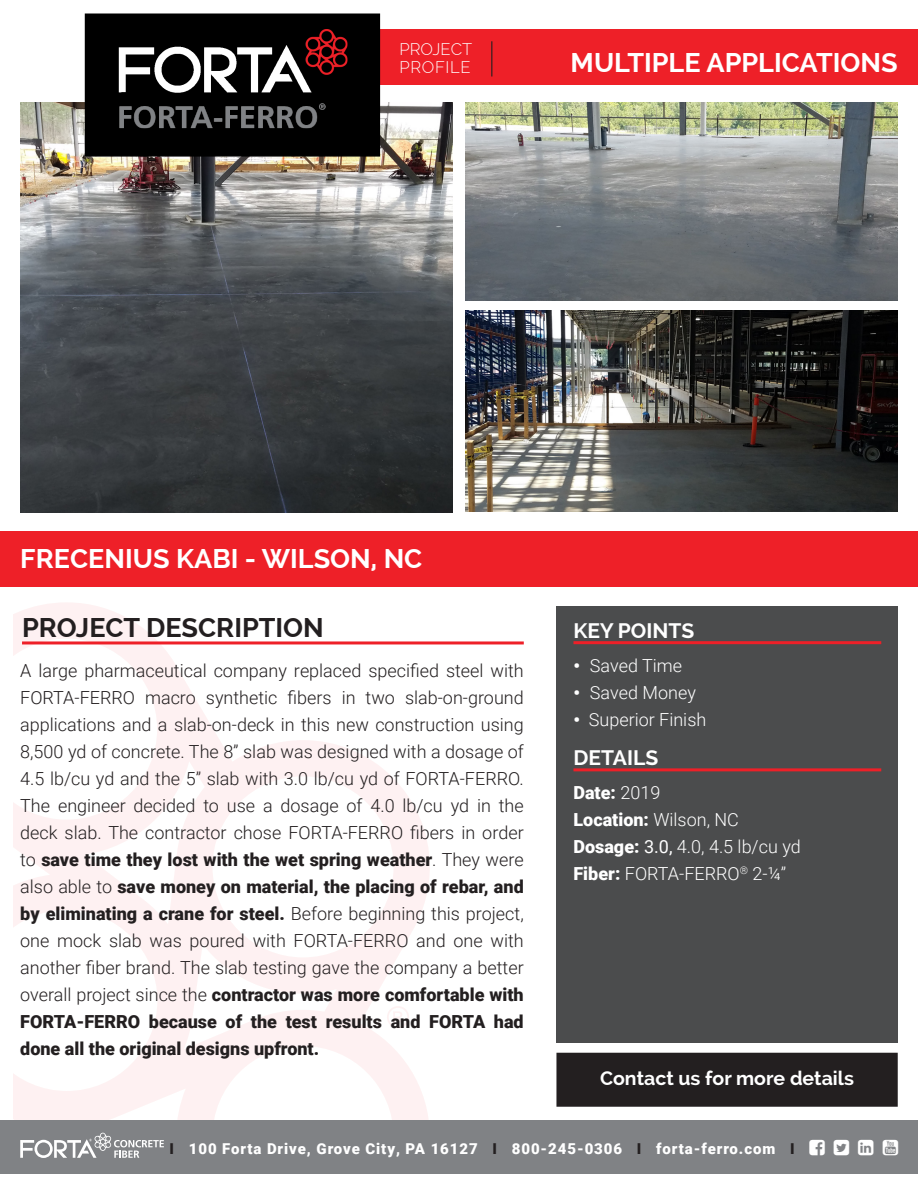
<style>
.page{position:relative;width:918px;height:1188px;background:#fff}
.page>*{position:absolute;margin:0;border:0;box-sizing:border-box;transform-origin:0 0}
.Project___Location{font:700 27px "Raleway";color:#fff}
.Application{font:700 27px "Raleway";color:#fff}
.Project_Description{font:700 27px "Raleway";color:#231f20}
.Key_Points___Details{font:700 21px "Raleway";color:#fff}
.More_Details{font:700 19.5px "Raleway";color:#fff}
.Description_Body{font:300 18px/27px "Roboto";color:#231f20;text-align:justify}
.Bullets{font:300 18px "Roboto";color:#fff}
.t1{font:900 18px "Roboto";color:#fff}
.t2{font:300 16.5px "Raleway";color:#fff}
.t3{font:300 16.5px "Raleway";letter-spacing:.04em;color:#fff}
.t4{font:900 15px "Roboto";letter-spacing:.06em;color:#fff}
.s1{font-weight:900}
.s2{font-weight:300}
.s3{font-weight:400}
.s4{color:#231f20}
</style>
<div class="page">
<svg style="left:14px;top:603px;width:416px;height:517px"></svg>
<svg style="left:387px;top:1006px;width:22px;height:22px"></svg>
<div style="left:556px;top:606px;width:342px;height:436px;background:#4b4c4d"></div>
<div style="left:0;top:531px;width:918px;height:56px;background:#ee2028"></div>
<hr style="left:22px;top:641px;width:502px;height:3px;background:#ee2028">
<hr style="left:573px;top:641px;width:308px;height:3px;background:#ee2028">
<hr style="left:573px;top:768px;width:308px;height:3px;background:#ee2028">
<div style="left:0;top:1120px;width:918px;height:54px;background:#808285"></div>
<div style="left:380px;top:29px;width:538px;height:56px;background:#ee2028"></div>
<hr style="left:491px;top:41px;width:1px;height:36px;background:#231f20">
<div style="left:557px;top:1053px;width:340px;height:53px;background:#231f20"></div>
<div style="left:556px;top:1053px;width:342px;height:54px;border:2px solid #231f20"></div>
<svg style="left:20px;top:1133px;width:144px;height:25px"></svg>
<img style="left:20px;top:103px;width:433px;height:410px">
<img style="left:465px;top:103px;width:433px;height:197px">
<img style="left:465px;top:310px;width:433px;height:202px">
<div style="left:85px;top:14px;width:295px;height:143px;background:#000;border:2px solid #000"></div>
<img style="left:118px;top:29px;width:229px;height:100px">
<p class="t2" style="left:400px;top:40px;width:74px">PROJECT</p>
<p class="t3" style="left:400px;top:58px;width:73px">PROFILE</p>
<p class="Application" style="left:571px;top:47px;width:329px">MULTIPLE APPLICATIONS</p>
<p class="Project___Location" style="left:20px;top:543px;width:404px">FRECENIUS KABI - WILSON, NC</p>
<p class="Project_Description" style="left:22px;top:612px;width:303px">PROJECT DESCRIPTION</p>
<p class="Key_Points___Details" style="left:573px;top:618px;width:122px">KEY POINTS</p>
<p class="Bullets" style="left:573px;top:653px;width:110px"><span class="s1">•</span> Saved Time</p>
<p class="Bullets" style="left:573px;top:680px;width:124px"><span class="s1">•</span> Saved Money</p>
<p class="Bullets" style="left:573px;top:707px;width:134px"><span class="s1">•</span> Superior Finish</p>
<p class="Key_Points___Details" style="left:573px;top:746px;width:86px">DETAILS</p>
<p class="t1" style="left:573px;top:780px;width:88px">Date: <span class="s2">2019</span></p>
<p class="t1" style="left:573px;top:807px;width:167px">Location: <span class="s2">Wilson, NC</span></p>
<p class="Bullets" style="left:573px;top:834px;width:229px"><span class="s1">Dosage:</span> <span class="s3">3.0,</span> 4.0, 4.5 lb/cu yd</p>
<p class="Bullets" style="left:573px;top:861px;width:214px"><span class="s1">Fiber:</span> FORTA-FERRO<sup>®</sup> 2-¼”</p>
<p class="Description_Body" style="left:20px;top:656px;width:505px">A large pharmaceutical company replaced specified steel with FORTA-FERRO macro synthetic fibers in two slab-on-ground applications and a slab-on-deck in this new construction using 8,500 yd of concrete. The 8” slab was designed with a dosage of 4.5 lb/cu yd and the 5” slab with 3.0 lb/cu yd of FORTA-FERRO.<br>The engineer decided to use a dosage of 4.0 lb/cu yd in the deck slab. The contractor chose FORTA-FERRO fibers in order to <span class="s1">save time they lost with the wet spring weather</span>. They were also able to <span class="s1">save money on material, the placing of rebar, and by eliminating a crane for steel.</span> Before beginning this project, one mock slab was poured with FORTA-FERRO and one with another fiber brand. The slab testing gave the company a better overall project since the <span class="s1">contractor was more comfortable with FORTA-FERRO because of the test results and FORTA had done all the original designs upfront.</span></p>
<p class="More_Details" style="left:600px;top:1067px;width:255px">Contact us for more details</p>
<p class="t4" style="left:170px;top:1138px;width:627px"><span class="s4">I</span> 100 Forta Drive, Grove City, PA 16127 <span class="s4">I</span> 800-245-0306 <span class="s4">I</span> forta-ferro.com <span class="s4">I</span></p>
</div>
